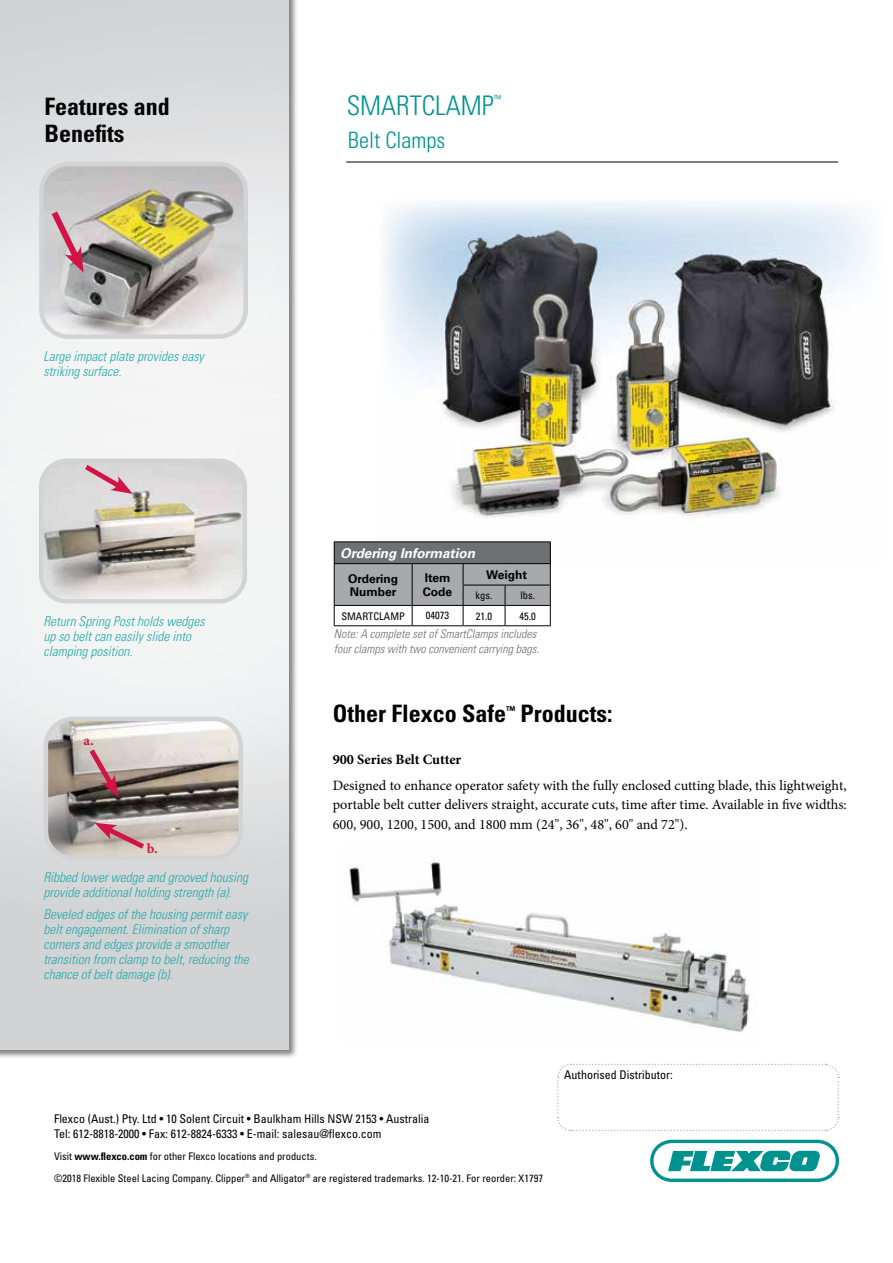
<style>
.page{position:relative;width:893px;height:1263px;background:#fff}
.page>*{position:absolute;margin:0;border:0;box-sizing:border-box;transform-origin:0 0}
.t1{font:300 condensed 27px "Univers LT Std";color:#00928f}
.t2{font:700 condensed 24px/27px "Univers LT Std";color:#000}
.t3{font:300 condensed 22.5px "Univers LT Std";color:#00928f}
.t4{font:14.25px/19.5px "Minion Pro";color:#000;text-align:justify}
.t5{font:700 14.25px "Minion Pro";letter-spacing:-.005em;color:#000}
.t6{font:700 14.25px "Minion Pro";color:#d31245}
.t7{font:italic 300 condensed 13.5px/15px "Univers LT Std";color:#24aaaa}
.t8{font:italic 700 13.5px "Univers LT Std";color:#fff}
.t9{font:condensed 12px/15px "Univers LT Std";color:#000}
.t10{font:italic 300 condensed 12px/15px "Univers LT Std";color:#6d6e71}
.t11{font:700 12px/13.5px "Univers LT Std";color:#000}
.t12{font:700 condensed 10.8px "Univers LT Std";color:#000}
.t13{font:condensed 10.5px/21.8px "Univers LT Std";color:#000}
.t14{font:300 condensed 9.9px "Univers LT Std";color:#00928f}
.s1{font-weight:700}
</style>
<div class="page">
<svg style="left:650px;top:1140px;width:189px;height:42px"></svg>
<div style="left:0;top:0;width:298px;height:1059px;background:#000;opacity:.5"></div>
<img style="left:0;top:0;width:288px;height:1049px">
<hr style="left:346px;top:162px;width:492px;height:1px;background:#000">
<svg style="left:557px;top:1063px;width:283px;height:69px"></svg>
<img style="left:41px;top:164px;width:205px;height:173px">
<div style="left:39px;top:162px;width:209px;height:177px;border:4px solid #d1d3d4;border-radius:27px"></div>
<svg style="left:46px;top:205px;width:39px;height:68px;background:#ccaab4"></svg>
<img style="left:383px;top:202px;width:487px;height:321px">
<img style="left:349px;top:859px;width:401px;height:174px">
<img style="left:41px;top:461px;width:204px;height:140px">
<div style="left:39px;top:458px;width:208px;height:145px;border:4px solid #d1d3d4;border-radius:26px"></div>
<img style="left:46px;top:719px;width:195px;height:139px">
<div style="left:44px;top:717px;width:199px;height:143px;border:4px solid #d1d3d4;border-radius:27px"></div>
<hr style="left:334px;top:625px;width:78px;height:1px;background:#000">
<hr style="left:412px;top:625px;width:51px;height:1px;background:#000">
<hr style="left:334px;top:541px;width:78px;height:1px;background:#000">
<hr style="left:412px;top:541px;width:51px;height:1px;background:#000">
<hr style="left:463px;top:541px;width:42px;height:1px;background:#000">
<hr style="left:505px;top:541px;width:46px;height:1px;background:#000">
<svg style="left:334px;top:542px;width:217px;height:83px"></svg>
<hr style="left:463px;top:625px;width:42px;height:1px;background:#000">
<hr style="left:505px;top:625px;width:46px;height:1px;background:#000">
<svg style="left:80px;top:460px;width:53px;height:34px;background:#d8b6bf"></svg>
<svg style="left:85px;top:744px;width:34px;height:53px;background:#ad8688"></svg>
<svg style="left:94px;top:822px;width:55px;height:31px;background:#c99fa1"></svg>
<h2 class="t2" style="left:44px;top:93px;width:127px">Features and<br>Benefits</h2>
<p class="t7" style="left:43px;top:348px;width:162px">Large impact plate provides easy striking surface.</p>
<p class="t7" style="left:43px;top:614px;width:163px">Return Spring Post holds wedges up so belt can easily slide into clamping position.</p>
<p class="t6" style="left:83px;top:730px;width:12px">a.</p>
<p class="t6" style="left:147px;top:838px;width:12px">b.</p>
<p class="t7" style="left:43px;top:870px;width:206px">Ribbed lower wedge and grooved housing provide additional holding strength (a).</p>
<p class="t7" style="left:43px;top:907px;width:207px">Beveled edges of the housing permit easy belt engagement. Elimination of sharp corners and edges provide a smoother transition from clamp to belt, reducing the chance of belt damage (b).</p>
<h1 class="t1" style="left:347px;top:90px;width:149px">SMARTCLAMP</h1>
<p class="t14" style="left:494px;top:92px;width:9px">™</p>
<h3 class="t3" style="left:348px;top:126px;width:99px">Belt Clamps</h3>
<p class="t8" style="left:340px;top:545px;width:136px">Ordering Information</p>
<p class="t11" style="left:348px;top:572px;width:51px">Ordering<br>Number</p>
<p class="t11" style="left:423px;top:571px;width:31px">Item<br>Code</p>
<p class="t11" style="left:486px;top:568px;width:42px">Weight</p>
<p class="t13" style="left:476px;top:585px;width:18px">kgs.</p>
<p class="t13" style="left:520px;top:585px;width:16px">lbs.</p>
<p class="t13" style="left:341px;top:605px;width:65px">SMARTCLAMP</p>
<p class="t13" style="left:426px;top:605px;width:25px">04073</p>
<p class="t13" style="left:476px;top:605px;width:18px">21.0</p>
<p class="t13" style="left:520px;top:605px;width:18px">45.0</p>
<p class="t10" style="left:334px;top:626px;width:207px">Note: A complete set of SmartClamps includes four clamps with two convenient carrying bags.</p>
<h2 class="t2" style="left:333px;top:699px;width:175px">Other Flexco Safe</h2>
<p class="t12" style="left:506px;top:703px;width:11px">™</p>
<h2 class="t2" style="left:521px;top:699px;width:93px">Products:</h2>
<p class="t5" style="left:333px;top:749px;width:130px">900 Series Belt Cutter</p>
<p class="t4" style="left:333px;top:776px;width:516px">Designed to enhance operator safety with the fully enclosed cutting blade, this lightweight, portable belt cutter delivers straight, accurate cuts, time after time. Available in five widths:<br>600, 900, 1200, 1500, and 1800 mm (24", 36", 48", 60" and 72").</p>
<p class="t9" style="left:564px;top:1067px;width:110px">Authorised Distributor:</p>
<p class="t9" style="left:54px;top:1111px;width:377px">Flexco (Aust.) Pty. Ltd • 10 Solent Circuit • Baulkham Hills NSW 2153 • Australia<br>Tel: 612-8818-2000 • Fax: 612-8824-6333 • E-mail: salesau@flexco.com</p>
<p class="t13" style="left:54px;top:1145px;width:490px">Visit <span class="s1">www.flexco.com</span> for other Flexco locations and products.<br>©2018 Flexible Steel Lacing Company. Clipper<sup>®</sup> and Alligator<sup>®</sup> are registered trademarks. 12-10-21. For reorder: X1797</p>
</div>
